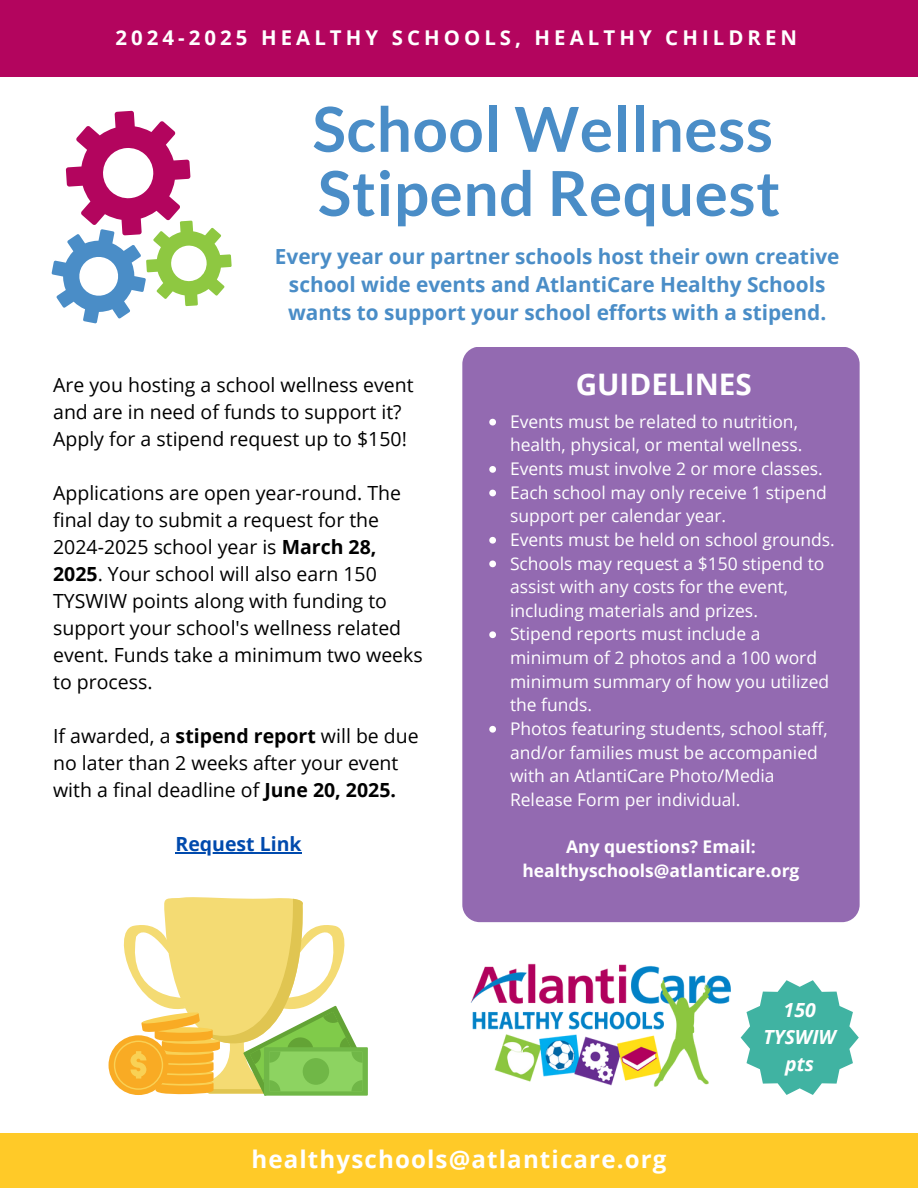
<style>
.page{position:relative;width:918px;height:1188px;background:#fff}
.page>*{position:absolute;margin:0;border:0;box-sizing:border-box;transform-origin:0 0}
.t1{font:700 62.1px/64.2px "Lato";letter-spacing:.01em;color:#4a8dc7}
.t2{font:700 29.7px "Open Sans";color:#fff}
.t3{font:700 24.15px "Open Sans";letter-spacing:.045em;color:#fff}
.t4{font:700 20.85px/28.2px "Open Sans";color:#4a8dc7;text-align:center}
.t5{font:700 20.4px "Open Sans";letter-spacing:.2em;color:#fff}
.t6{font:19.5px/27px "Open Sans";color:#000}
.t7{font:italic 700 19.5px/27px "Open Sans";color:#fff;text-align:center}
.t8{font:700 19.5px "Open Sans";color:#004aad}
.t9{font:17.55px/23.7px "Open Sans";color:#fff}
.t10{font:700 17.55px "Open Sans";color:#fff}
.s1{font-weight:700}
</style>
<div class="page">
<div style="left:0;top:0;width:918px;height:77px;background:#b3055e"></div>
<div style="left:0;top:1133px;width:918px;height:55px;background:#ffca28"></div>
<svg style="left:51px;top:110px;width:181px;height:214px"></svg>
<div style="left:264px;top:1047px;width:104px;height:49px;background:#70b747"></div>
<svg style="left:109px;top:897px;width:254px;height:199px"></svg>
<div style="left:462px;top:347px;width:398px;height:575px;background:#936ab1;border-radius:17px"></div>
<img style="left:470px;top:963px;width:261px;height:124px">
<svg style="left:741px;top:980px;width:118px;height:115px"></svg>
<svg style="left:489px;top:419px;width:7px;height:7px"></svg>
<svg style="left:489px;top:466px;width:7px;height:7px"></svg>
<svg style="left:489px;top:490px;width:7px;height:6px"></svg>
<svg style="left:489px;top:537px;width:7px;height:7px"></svg>
<svg style="left:489px;top:561px;width:7px;height:6px"></svg>
<svg style="left:489px;top:631px;width:7px;height:7px"></svg>
<svg style="left:489px;top:726px;width:7px;height:7px"></svg>
<hr style="left:175px;top:852px;width:85px;height:1px;background:#004aad">
<hr style="left:260px;top:852px;width:42px;height:1px;background:#004aad">
<h5 class="t5" style="left:115px;top:23px;width:683px">2024-2025 HEALTHY SCHOOLS, HEALTHY CHILDREN</h5>
<h2 class="t1" style="left:313px;top:96px;width:469px">School Wellness<br>Stipend Request</h2>
<p class="t4" style="left:275px;top:242px;width:566px">Every year our partner schools host their own creative school wide events and AtlantiCare Healthy Schools wants to support your school efforts with a stipend.</p>
<h6 class="t6" style="left:53px;top:371px;width:362px">Are you hosting a school wellness event and are in need of funds to support it?<br>Apply for a stipend request up to $150!</h6>
<h5 class="t6" style="left:53px;top:479px;width:371px">Applications are open year-round. The final day to submit a request for the 2024-2025 school year is <span class="s1">March 28, 2025</span>. Your school will also earn 150<br>TYSWIW points along with funding to support your school's wellness related event. Funds take a minimum two weeks to process.</h5>
<p class="t6" style="left:53px;top:722px;width:367px">If awarded, a <span class="s1">stipend report</span> will be due no later than 2 weeks after your event with a final deadline of <span class="s1">June 20, 2025.</span></p>
<p class="t8" style="left:175px;top:830px;width:128px">Request Link</p>
<h1 class="t2" style="left:576px;top:363px;width:178px">GUIDELINES</h1>
<p class="t9" style="left:510px;top:409px;width:294px">Events must be related to nutrition, health, physical, or mental wellness.</p>
<p class="t9" style="left:510px;top:456px;width:314px">Events must involve 2 or more classes.</p>
<p class="t9" style="left:510px;top:480px;width:318px">Each school may only receive 1 stipend support per calendar year.</p>
<p class="t9" style="left:510px;top:527px;width:326px">Events must be held on school grounds.</p>
<p class="t9" style="left:510px;top:551px;width:316px">Schools may request a $150 stipend to assist with any costs for the event, including materials and prizes.</p>
<p class="t9" style="left:510px;top:622px;width:321px">Stipend reports must include a minimum of 2 photos and a 100 word minimum summary of how you utilized the funds.</p>
<p class="t9" style="left:510px;top:716px;width:319px">Photos featuring students, school staff, and/or families must be accompanied with an AtlantiCare Photo/Media Release Form per individual.</p>
<h6 class="t10" style="left:566px;top:834px;width:191px">Any questions? Email:</h6>
<h6 class="t10" style="left:522px;top:858px;width:278px">healthyschools@atlanticare.org</h6>
<p class="t7" style="left:763px;top:996px;width:74px">150<br>TYSWIW pts</p>
<p class="t3" style="left:251px;top:1142px;width:417px">healthyschools@atlanticare.org</p>
</div>
